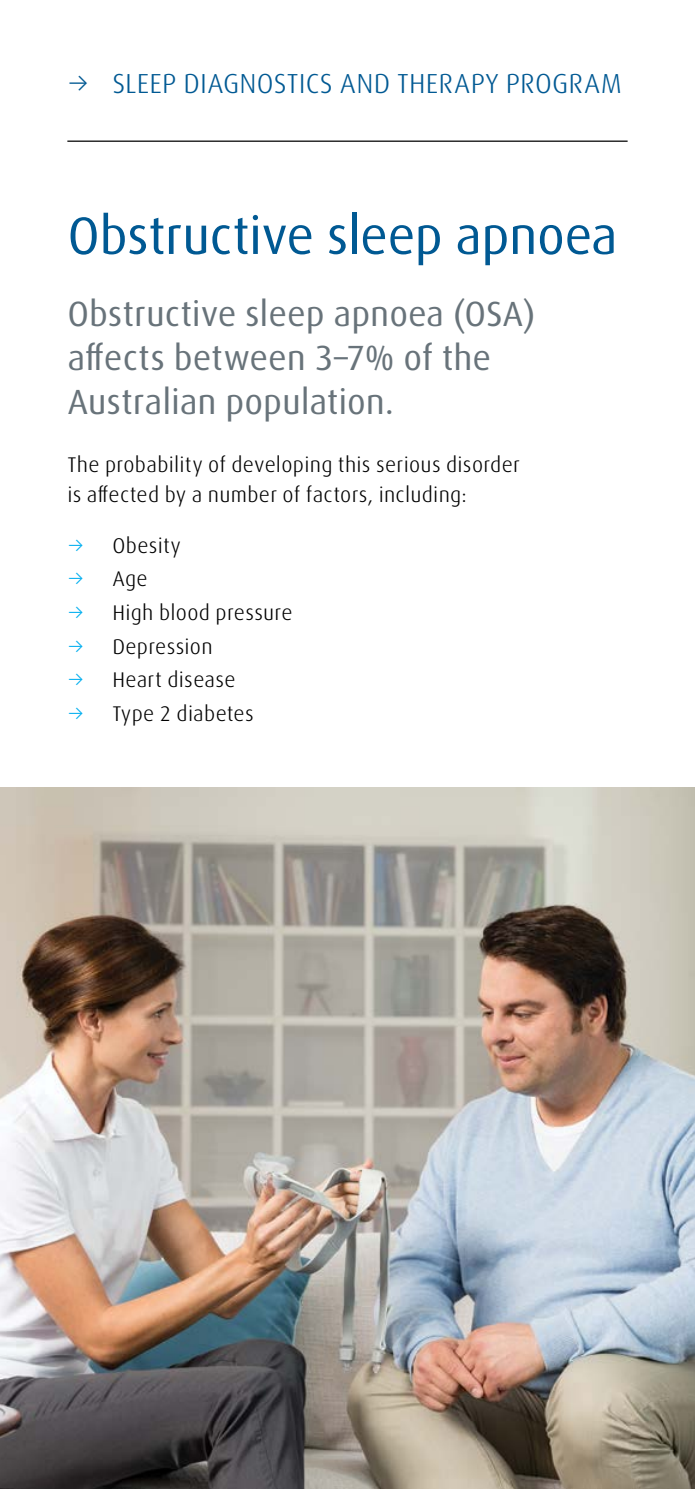
<style>
.page{position:relative;width:695px;height:1489px;background:#fff}
.page>*{position:absolute;margin:0;border:0;box-sizing:border-box;transform-origin:0 0}
.Heading_1___Navy{font:52.5px "Linde Dax Global";letter-spacing:-.015em;color:#005993}
.Intro_par___Grey{font:35px/43.8px "Linde Dax Global";letter-spacing:-.005em;color:#68737a}
.t1{font:300 27.5px "Linde Dax Global";letter-spacing:.005em;color:#005993}
.Body_Copy___Black{font:300 21.25px/29.8px "Linde Dax Global";letter-spacing:.01em;color:#000}
.s1{color:#00aeef}
</style>
<div class="page">
<img style="left:0;top:788px;width:694px;height:700px">
<hr style="left:67px;top:140px;width:560px;height:2px;background:#000">
<p class="t1" style="left:67px;top:67px;width:556px">→ SLEEP DIAGNOSTICS AND THERAPY PROGRAM</p>
<p class="Heading_1___Navy" style="left:67px;top:205px;width:552px">Obstructive sleep apnoea</p>
<p class="Intro_par___Grey" style="left:67px;top:292px;width:470px">Obstructive sleep apnoea (OSA) affects between 3–7% of the<br>Australian population.</p>
<p class="Body_Copy___Black" style="left:67px;top:449px;width:454px">The probability of developing this serious disorder is affected by a number of factors, including:</p>
<p class="Body_Copy___Black" style="left:67px;top:530px;width:115px"><span class="s1">→</span> Obesity</p>
<p class="Body_Copy___Black" style="left:67px;top:564px;width:82px"><span class="s1">→</span> Age</p>
<p class="Body_Copy___Black" style="left:67px;top:597px;width:227px"><span class="s1">→</span> High blood pressure</p>
<p class="Body_Copy___Black" style="left:67px;top:631px;width:147px"><span class="s1">→</span> Depression</p>
<p class="Body_Copy___Black" style="left:67px;top:664px;width:170px"><span class="s1">→</span> Heart disease</p>
<p class="Body_Copy___Black" style="left:67px;top:698px;width:188px"><span class="s1">→</span> Type 2 diabetes</p>
</div>
